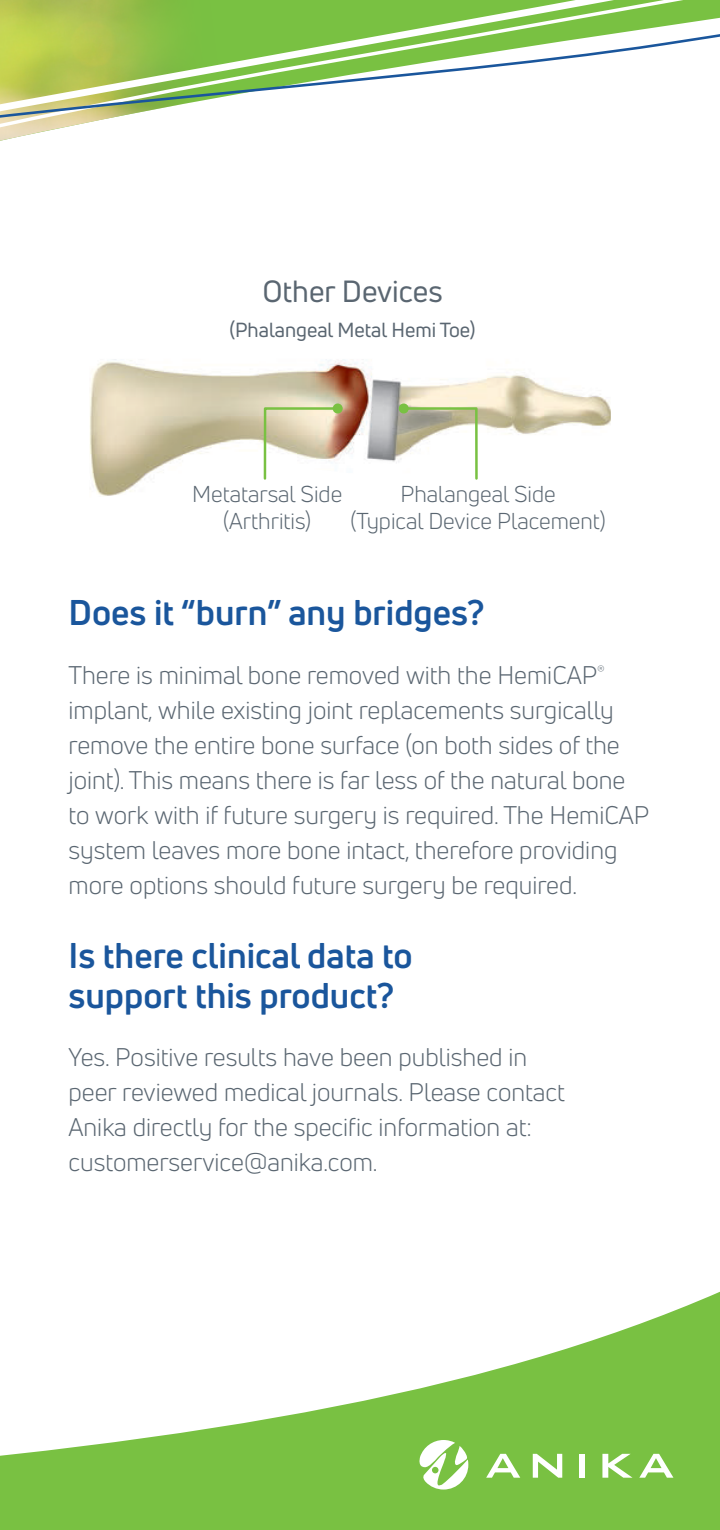
<style>
.page{position:relative;width:720px;height:1530px;background:#fff}
.page>*{position:absolute;margin:0;border:0;box-sizing:border-box;transform-origin:0 0}
.t1{font:700 35px/40px "Uni Neue";color:#1a569c}
.ScriptHeadline{font:30px "Uni Neue";color:#5a6671}
.t2{font:25px/35px "Uni Neue";color:#5a6671}
.ScriptHeadline-2{font:22.5px "Uni Neue";color:#5a6671}
.ScriptHeadline-3{font:20px "Uni Neue";color:#5a6671}
</style>
<div class="page">
<svg style="left:0;top:0;width:720px;height:141px"></svg>
<img style="left:90px;top:359px;width:521px;height:137px">
<svg style="left:262px;top:406px;width:78px;height:75px"></svg>
<div style="left:333px;top:404px;width:10px;height:10px;background:#79c142;border-radius:50%"></div>
<svg style="left:401px;top:406px;width:78px;height:75px"></svg>
<div style="left:399px;top:404px;width:10px;height:10px;background:#79c142;border-radius:50%"></div>
<svg style="left:0;top:1291px;width:720px;height:239px;fill:#79c142"></svg>
<svg style="left:418px;top:1440px;width:50px;height:50px"></svg>
<svg style="left:602px;top:1454px;width:31px;height:24px"></svg>
<svg style="left:639px;top:1454px;width:34px;height:24px"></svg>
<div style="left:579px;top:1454px;width:6px;height:24px;background:#fff"></div>
<svg style="left:486px;top:1454px;width:34px;height:24px"></svg>
<svg style="left:533px;top:1454px;width:29px;height:24px"></svg>
<p class="ScriptHeadline" style="left:262px;top:272px;width:182px">Other Devices</p>
<p class="ScriptHeadline-3" style="left:229px;top:317px;width:248px">(Phalangeal Metal Hemi Toe)</p>
<p class="ScriptHeadline-2" style="left:192px;top:480px;width:152px">Metatarsal Side</p>
<p class="ScriptHeadline-2" style="left:223px;top:507px;width:89px">(Arthritis)</p>
<p class="ScriptHeadline-2" style="left:400px;top:480px;width:157px">Phalangeal Side</p>
<p class="ScriptHeadline-2" style="left:350px;top:507px;width:257px">(Typical Device Placement)</p>
<p class="t1" style="left:68px;top:592px;width:417px">Does it “burn” any bridges?</p>
<p class="t2" style="left:68px;top:657px;width:582px">There is minimal bone removed with the HemiCAP<sup>® </sup>implant, while existing joint replacements surgically remove the entire bone surface (on both sides of the joint). This means there is far less of the natural bone to work with if future surgery is required. The HemiCAP system leaves more bone intact, therefore providing more options should future surgery be required.</p>
<p class="t1" style="left:68px;top:935px;width:346px">Is there clinical data to support this product?</p>
<p class="t2" style="left:68px;top:1040px;width:498px">Yes. Positive results have been published in peer reviewed medical journals. Please contact Anika directly for the specific information at: customerservice@anika.com.</p>
</div>
